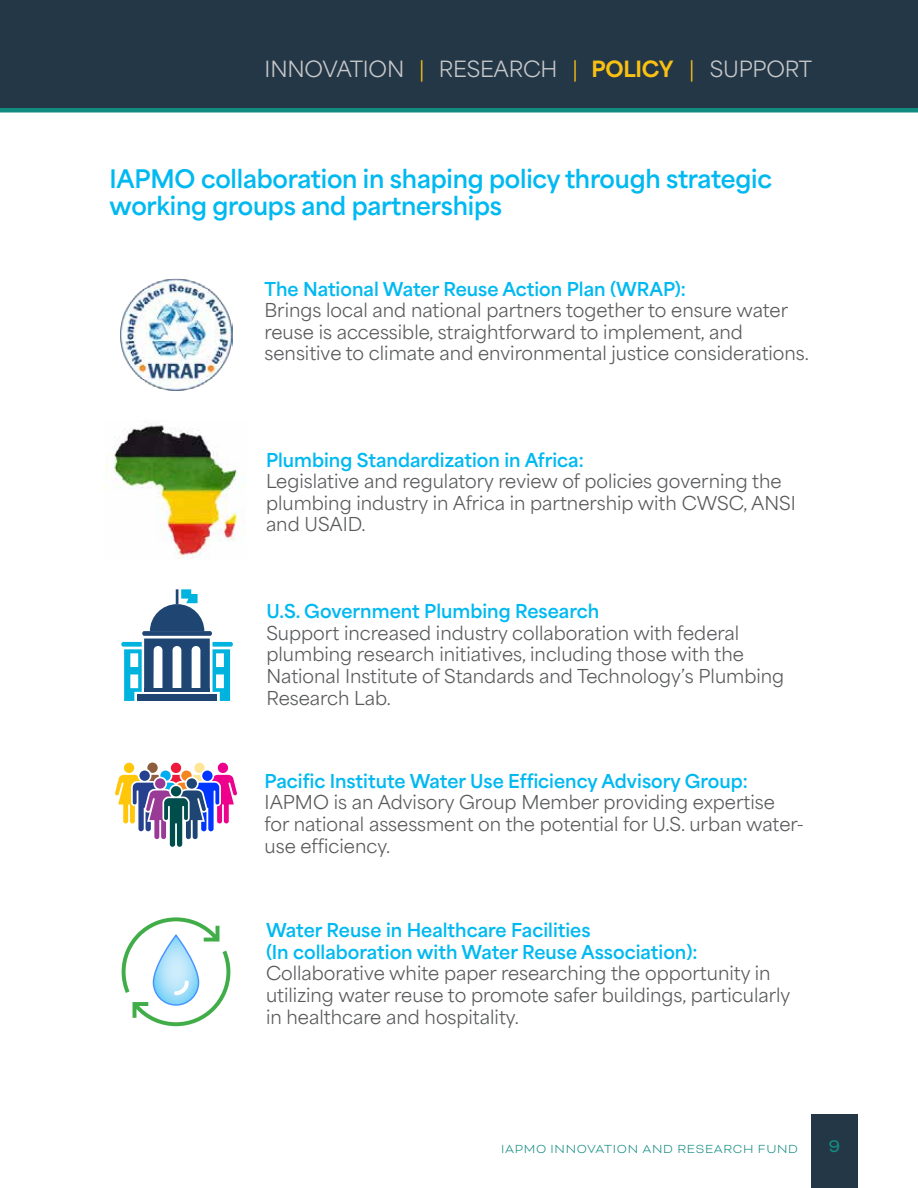
<style>
.page{position:relative;width:918px;height:1188px;background:#fff}
.page>*{position:absolute;margin:0;border:0;box-sizing:border-box;transform-origin:0 0}
.t1{font:700 24px/27px "Area Normal";letter-spacing:-.01em;color:#00b9f1}
.t2{font:21px "Area Normal";letter-spacing:-.01em;color:#c7c8ca}
.t3{font:19.5px "Bicyclette";color:#128b81}
.t4{font:18px/21.6px "Area Normal";color:#58595b}
.t5{font:700 18px/21.6px "Area Normal";color:#00b9f1}
.t6{font:300 13.5px "Bicyclette";letter-spacing:.05em;color:#128b81}
.s1{color:#fac113}
.s2{font-weight:800;color:#fac113}
</style>
<div class="page">
<div style="left:812px;top:1115px;width:46px;height:73px;background:#243746"></div>
<div style="left:0;top:0;width:918px;height:108px;background:#243746"></div>
<hr style="left:0;top:108px;width:918px;height:4px;background:#128b81">
<svg style="left:122px;top:917px;width:108px;height:109px"></svg>
<svg style="left:115px;top:763px;width:122px;height:84px"></svg>
<img style="left:120px;top:278px;width:113px;height:113px">
<svg style="left:150px;top:589px;width:54px;height:42px"></svg>
<div style="left:142px;top:631px;width:70px;height:5px;background:#1f4573;border-radius:2px"></div>
<svg style="left:121px;top:639px;width:112px;height:62px"></svg>
<img style="left:106px;top:425px;width:138px;height:134px">
<p class="t2" style="left:265px;top:51px;width:549px">INNOVATION <span class="s1">|</span> RESEARCH <span class="s1">|</span> <span class="s2">POLICY</span> <span class="s1">|</span> SUPPORT</p>
<h1 class="t1" style="left:110px;top:163px;width:664px">IAPMO collaboration in shaping policy through strategic working groups and partnerships</h1>
<p class="t5" style="left:265px;top:276px;width:423px">The National Water Reuse Action Plan (WRAP):</p>
<p class="t4" style="left:265px;top:297px;width:546px">Brings local and national partners together to ensure water reuse is accessible, straightforward to implement, and sensitive to climate and environmental justice considerations.</p>
<p class="t5" style="left:266px;top:447px;width:319px">Plumbing Standardization in Africa:</p>
<p class="t4" style="left:266px;top:468px;width:531px">Legislative and regulatory review of policies governing the plumbing industry in Africa in partnership with CWSC, ANSI and USAID.</p>
<p class="t5" style="left:267px;top:598px;width:334px">U.S. Government Plumbing Research</p>
<p class="t4" style="left:267px;top:620px;width:519px">Support increased industry collaboration with federal plumbing research initiatives, including those with the National Institute of Standards and Technology’s Plumbing Research Lab.</p>
<p class="t5" style="left:265px;top:768px;width:485px">Pacific Institute Water Use Efficiency Advisory Group:</p>
<p class="t4" style="left:265px;top:789px;width:541px">IAPMO is an Advisory Group Member providing expertise for national assessment on the potential for U.S. urban water&shy;use efficiency.</p>
<p class="t5" style="left:266px;top:918px;width:433px">Water Reuse in Healthcare Facilities<br>(In collaboration with Water Reuse Association):</p>
<p class="t4" style="left:266px;top:961px;width:526px">Collaborative white paper researching the opportunity in utilizing water reuse to promote safer buildings, particularly in healthcare and hospitality.</p>
<p class="t6" style="left:501px;top:1141px;width:299px">IAPMO INNOVATION AND RESEARCH FUND</p>
<p class="t3" style="left:829px;top:1135px;width:13px">9</p>
</div>
